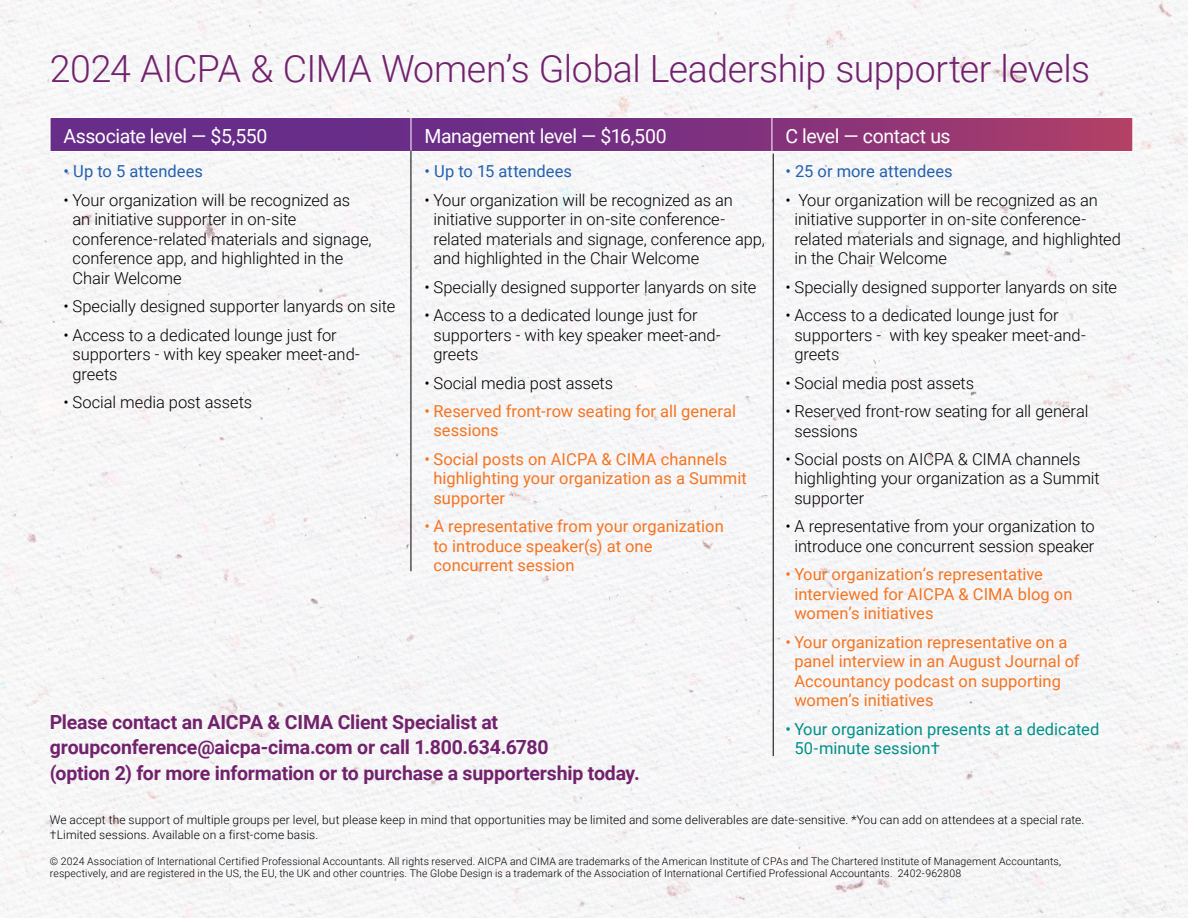
<style>
.page{position:relative;width:1188px;height:918px;background:#f6f6f7}
.page>*{position:absolute;margin:0;border:0;box-sizing:border-box;transform-origin:0 0}
.t1{font:300 37.5px "Roboto";letter-spacing:-.01em;color:#72226d}
.t2{font:700 19.5px/25.5px "Roboto";letter-spacing:-.01em;color:#72226d}
.t3{font:19.5px "Roboto";letter-spacing:-.025em;color:#fff}
.t4{font:300 16.5px/19.5px "Roboto";letter-spacing:-.005em;color:#000}
.t5{font:16.5px/19.5px "Roboto";color:#f47521}
.t6{font:16.5px/19.5px "Roboto";color:#009189}
.t7{font:16.5px "Roboto";letter-spacing:.005em;color:#2261ae}
.t8{font:300 12px/14.4px "Roboto";letter-spacing:.01em;color:#000}
.t9{font:300 10.5px/12.6px "Roboto";letter-spacing:.015em;color:#000}
</style>
<div class="page">
<svg style="left:51px;top:118px;width:1082px;height:33px;background:#80327d"></svg>
<div style="left:411px;top:117px;width:361px;height:34px;background:linear-gradient(to right,#682c89,#81317d)"></div>
<hr style="left:50px;top:117px;width:361px;height:1px;background:#fff">
<hr style="left:50px;top:118px;width:1px;height:33px;background:#fff">
<hr style="left:411px;top:117px;width:361px;height:1px;background:#fff">
<hr style="left:411px;top:118px;width:1px;height:33px;background:#fff">
<hr style="left:772px;top:117px;width:361px;height:1px;background:#fff">
<hr style="left:772px;top:118px;width:1px;height:33px;background:#fff">
<hr style="left:1133px;top:118px;width:1px;height:33px;background:#fff">
<hr style="left:50px;top:151px;width:361px;height:1px;background:#fff">
<hr style="left:411px;top:151px;width:361px;height:1px;background:#fff">
<hr style="left:772px;top:151px;width:361px;height:1px;background:#fff">
<hr style="left:411px;top:151px;width:1px;height:420px;background:#000">
<hr style="left:773px;top:153px;width:1px;height:603px;background:#000">
<h1 class="t1" style="left:50px;top:43px;width:1042px">2024 AICPA &amp; CIMA Women’s Global Leadership supporter levels</h1>
<p class="t3" style="left:64px;top:122px;width:206px">Associate level — $5,550</p>
<p class="t3" style="left:424px;top:122px;width:244px">Management level — $16,500</p>
<p class="t3" style="left:785px;top:122px;width:167px">C level — contact us</p>
<p class="t7" style="left:64px;top:160px;width:141px">• Up to 5 attendees</p>
<p class="t4" style="left:73px;top:190px;width:301px;text-indent:-9px">• Your organization will be recognized as an initiative supporter in on-site conference-related materials and signage, conference app, and highlighted in the Chair Welcome</p>
<p class="t4" style="left:64px;top:296px;width:333px">• Specially designed supporter lanyards on site</p>
<p class="t4" style="left:73px;top:324px;width:289px;text-indent:-9px">• Access to a dedicated lounge just for supporters - with key speaker meet-and&shy;greets</p>
<p class="t4" style="left:64px;top:392px;width:190px">• Social media post assets</p>
<p class="t7" style="left:424px;top:160px;width:149px">• Up to 15 attendees</p>
<p class="t4" style="left:433px;top:190px;width:333px;text-indent:-9px">• Your organization will be recognized as an initiative supporter in on-site conference&shy;related materials and signage, conference app, and highlighted in the Chair Welcome</p>
<p class="t4" style="left:424px;top:277px;width:333px">• Specially designed supporter lanyards on site</p>
<p class="t4" style="left:433px;top:305px;width:289px;text-indent:-9px">• Access to a dedicated lounge just for supporters - with key speaker meet-and&shy;greets</p>
<p class="t4" style="left:424px;top:372px;width:190px">• Social media post assets</p>
<p class="t5" style="left:433px;top:401px;width:304px;text-indent:-9px">• Reserved front-row seating for all general sessions</p>
<p class="t5" style="left:433px;top:449px;width:315px;text-indent:-9px">• Social posts on AICPA &amp; CIMA channels highlighting your organization as a Summit supporter</p>
<p class="t5" style="left:433px;top:516px;width:292px;text-indent:-9px">• A representative from your organization to introduce speaker(s) at one concurrent session</p>
<p class="t7" style="left:785px;top:160px;width:169px">• 25 or more attendees</p>
<p class="t4" style="left:794px;top:190px;width:328px;text-indent:-9px">• Your organization will be recognized as an initiative supporter in on-site conference&shy;related materials and signage, and highlighted in the Chair Welcome</p>
<p class="t4" style="left:785px;top:277px;width:333px">• Specially designed supporter lanyards on site</p>
<p class="t4" style="left:794px;top:305px;width:293px;text-indent:-9px">• Access to a dedicated lounge just for supporters - with key speaker meet-and&shy;greets</p>
<p class="t4" style="left:785px;top:372px;width:190px">• Social media post assets</p>
<p class="t4" style="left:794px;top:401px;width:296px;text-indent:-9px">• Reserved front-row seating for all general sessions</p>
<p class="t4" style="left:794px;top:449px;width:307px;text-indent:-9px">• Social posts on AICPA &amp; CIMA channels highlighting your organization as a Summit supporter</p>
<p class="t4" style="left:785px;top:516px;width:311px;text-align:center">• A representative from your organization to introduce one concurrent session speaker</p>
<p class="t5" style="left:794px;top:564px;width:280px;text-indent:-9px">• Your organization’s representative interviewed for AICPA &amp; CIMA blog on women’s initiatives</p>
<p class="t5" style="left:794px;top:631px;width:287px;text-indent:-9px">• Your organization representative on a panel interview in an August Journal of Accountancy podcast on supporting women’s initiatives</p>
<p class="t6" style="left:794px;top:718px;width:307px;text-indent:-9px">• Your organization presents at a dedicated<br>50-minute session†</p>
<p class="t2" style="left:50px;top:708px;width:591px">Please contact an AICPA &amp; CIMA Client Specialist at groupconference@aicpa-cima.com or call 1.800.634.6780<br>(option 2) for more information or to purchase a supportership today.</p>
<p class="t8" style="left:50px;top:812px;width:1036px">We accept the support of multiple groups per level, but please keep in mind that opportunities may be limited and some deliverables are date-sensitive. *You can add on attendees at a special rate. †Limited sessions. Available on a first-come basis.</p>
<p class="t9" style="left:50px;top:854px;width:1013px">© 2024 Association of International Certified Professional Accountants. All rights reserved. AICPA and CIMA are trademarks of the American Institute of CPAs and The Chartered Institute of Management Accountants, respectively, and are registered in the US, the EU, the UK and other countries. The Globe Design is a trademark of the Association of International Certified Professional Accountants. 2402-962808</p>
</div>
